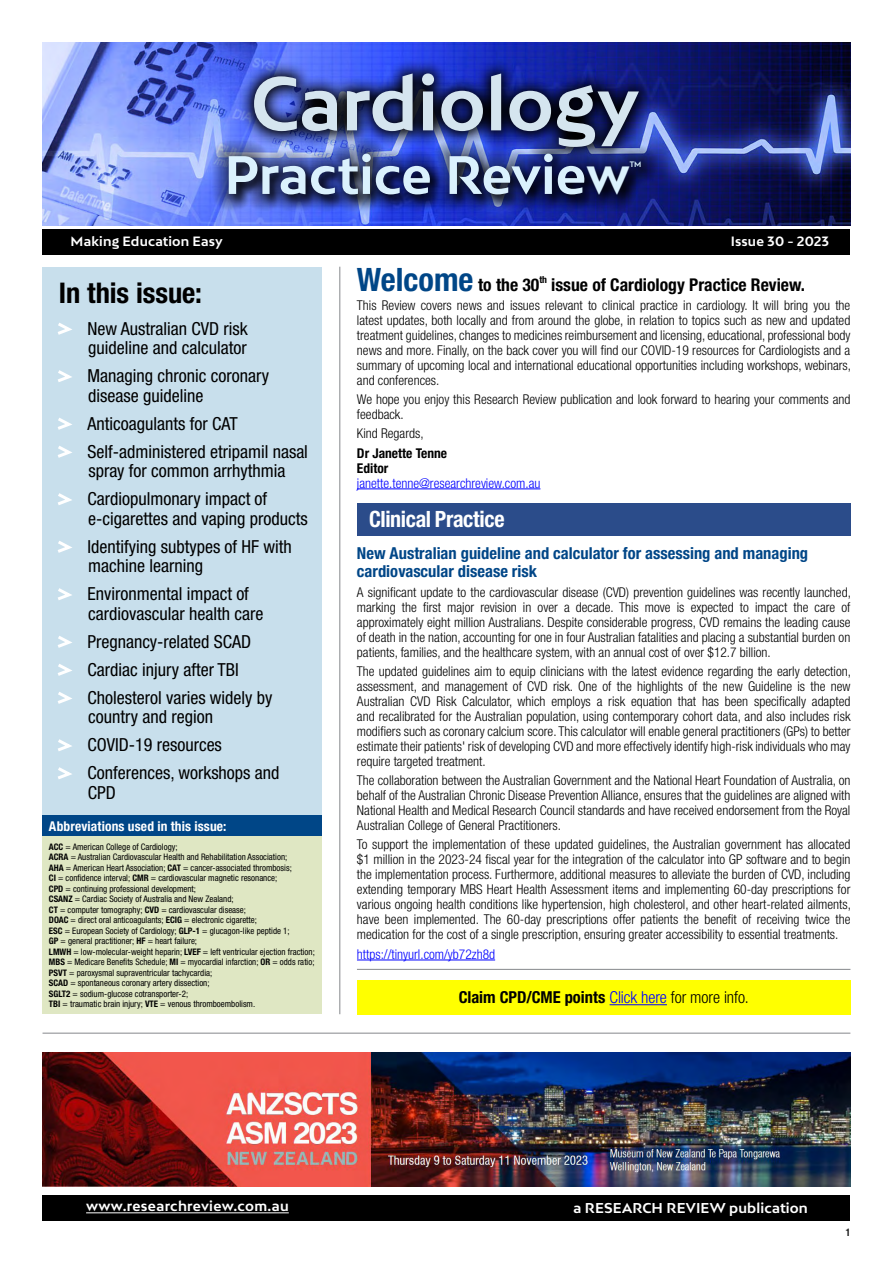
<style>
.page{position:relative;width:893px;height:1263px;background:#fff}
.page>*{position:absolute;margin:0;border:0;box-sizing:border-box;transform-origin:0 0}
.t1{font:700 72px "Bw Mitga";color:#d5e5ef}
.t2{font:700 51px "Bw Mitga";color:#daf1fd}
.t3{font:700 condensed 28.5px "Helvetica Neue LT Pro";letter-spacing:-.005em;color:#000}
.t4{font:700 condensed 22.5px "Helvetica Neue LT Pro";letter-spacing:-.015em;color:#fff}
.t5{font:condensed 18px/28px "Helvetica Neue LT Pro";color:#000}
.t6{font:700 condensed 17.55px "Helvetica Neue LT Pro";color:#000}
.t7{font:700 condensed 16.5px/18px "Helvetica Neue LT Pro";color:#004687}
.t8{font:700 condensed 16.5px "Helvetica Neue LT Pro";color:#000}
.t9{font:300 condensed 13.5px/15px "Helvetica Neue LT Pro";color:#000;text-align:justify}
.t10{font:300 condensed 13.5px "Helvetica Neue LT Pro";color:#00f}
.t11{font:700 13.5px "Bw Mitga";letter-spacing:.01em;color:#fff}
.t12{font:700 condensed 13.5px "Helvetica Neue LT Pro";letter-spacing:.01em;color:#fff}
.t13{font:700 condensed 13.5px/15px "Helvetica Neue LT Pro";color:#000}
.t14{font:700 12.75px "Bw Mitga";letter-spacing:.01em;color:#fff}
.t15{font:500 condensed 10.5px "Helvetica Neue LT Pro";color:#000}
.t16{font:condensed 9px/10.5px "Helvetica Neue LT Pro";color:#000}
.t17{font:700 7.5px "Bw Mitga";color:#daf1fd;scale:.95 1}
.s1{font-size:32.25px;color:#004687}
.s2{font-weight:700}
.s3{font-weight:300;color:#00f}
.s4{font-weight:300}
</style>
<div class="page">
<div style="left:43px;top:1195px;width:807px;height:25px;background:#000"></div>
<hr style="left:86px;top:1212px;width:203px;height:1px;background:#fff">
<div style="left:43px;top:267px;width:279px;height:548px;background:#c8dfec"></div>
<div style="left:43px;top:815px;width:279px;height:21px;background:#004687"></div>
<div style="left:43px;top:836px;width:279px;height:178px;background:#dfe7c3"></div>
<hr style="left:339px;top:267px;width:1px;height:747px;background:#939598">
<div style="left:43px;top:229px;width:807px;height:25px;background:#000"></div>
<img style="left:43px;top:43px;width:807px;height:183px">
<img style="left:212px;top:137px;width:446px;height:75px">
<img style="left:237px;top:57px;width:418px;height:106px">
<hr style="left:357px;top:488px;width:183px;height:1px;background:#00f">
<hr style="left:357px;top:960px;width:138px;height:1px;background:#00f">
<svg style="left:58px;top:323px;width:14px;height:12px"></svg>
<svg style="left:58px;top:370px;width:14px;height:12px"></svg>
<svg style="left:58px;top:418px;width:14px;height:12px"></svg>
<svg style="left:58px;top:446px;width:14px;height:12px"></svg>
<svg style="left:58px;top:493px;width:14px;height:12px"></svg>
<svg style="left:58px;top:541px;width:14px;height:12px"></svg>
<svg style="left:58px;top:588px;width:14px;height:12px"></svg>
<svg style="left:58px;top:636px;width:14px;height:12px"></svg>
<svg style="left:58px;top:664px;width:14px;height:12px"></svg>
<svg style="left:58px;top:692px;width:14px;height:12px"></svg>
<svg style="left:58px;top:739px;width:14px;height:12px"></svg>
<svg style="left:58px;top:767px;width:14px;height:12px"></svg>
<div style="left:357px;top:980px;width:493px;height:34px;background:#ff0"></div>
<hr style="left:610px;top:1004px;width:57px;height:1px;background:#00f">
<div style="left:357px;top:503px;width:493px;height:32px;background:#2b4c8a"></div>
<hr style="left:43px;top:1032px;width:807px;height:2px;background:#939598">
<hr style="left:357px;top:969px;width:493px;height:1px;background:#939598">
<img style="left:43px;top:1052px;width:807px;height:135px">
<h1 class="t1" style="left:251px;top:56px;width:390px">Cardiology</h1>
<h2 class="t2" style="left:224px;top:141px;width:407px">Practice Review</h2>
<p class="t17" style="left:630px;top:159px;width:14px">TM</p>
<p class="t14" style="left:71px;top:233px;width:154px">Making Education Easy</p>
<p class="t14" style="left:731px;top:233px;width:100px">Issue 30 - 2023</p>
<p class="t6" style="left:357px;top:274px;width:450px"><span class="s1">Welcome</span> to the 30<sup>th</sup> issue of Cardiology Practice Review.</p>
<p class="t9" style="left:357px;top:297px;width:496px">This Review covers news and issues relevant to clinical practice in cardiology. It will bring you the latest updates, both locally and from around the globe, in relation to topics such as new and updated treatment guidelines, changes to medicines reimbursement and licensing, educational, professional body news and more. Finally, on the back cover you will find our COVID-19 resources for Cardiologists and a summary of upcoming local and international educational opportunities including workshops, webinars, and conferences.</p>
<p class="t9" style="left:357px;top:392px;width:495px">We hope you enjoy this Research Review publication and look forward to hearing your comments and feedback.</p>
<p class="t9" style="left:357px;top:426px;width:68px">Kind Regards,</p>
<p class="t13" style="left:357px;top:445px;width:92px">Dr Janette Tenne<br>Editor</p>
<p class="t10" style="left:357px;top:475px;width:185px">janette.tenne@researchreview.com.au</p>
<h3 class="t3" style="left:59px;top:276px;width:144px">In this issue:</h3>
<h3 class="t5" style="left:87px;top:319px;width:162px;line-height:19.5px">New Australian CVD risk guideline and calculator</h3>
<h3 class="t5" style="left:87px;top:366px;width:183px;line-height:19.5px">Managing chronic coronary disease guideline</h3>
<h3 class="t5" style="left:87px;top:409px;width:222px">Anticoagulants for CAT<br>Self-administered etripamil nasal</h3>
<h3 class="t5" style="left:87px;top:457px;width:200px">spray for common arrhythmia<br>Cardiopulmonary impact of</h3>
<h3 class="t5" style="left:87px;top:504px;width:222px">e-cigarettes and vaping products<br>Identifying subtypes of HF with</h3>
<h3 class="t5" style="left:87px;top:552px;width:163px">machine learning<br>Environmental impact of</h3>
<h3 class="t5" style="left:87px;top:599px;width:187px">cardiovascular health care<br>Pregnancy-related SCAD<br>Cardiac injury after TBI<br>Cholesterol varies widely by</h3>
<h3 class="t5" style="left:87px;top:703px;width:194px">country and region<br>COVID-19 resources<br>Conferences, workshops and</h3>
<h3 class="t5" style="left:88px;top:778px;width:30px">CPD</h3>
<h3 class="t4" style="left:369px;top:506px;width:137px">Clinical Practice</h3>
<p class="t7" style="left:357px;top:544px;width:453px">New Australian guideline and calculator for assessing and managing cardiovascular disease risk</p>
<p class="t9" style="left:357px;top:584px;width:495px">A significant update to the cardiovascular disease (CVD) prevention guidelines was recently launched, marking the first major revision in over a decade. This move is expected to impact the care of approximately eight million Australians. Despite considerable progress, CVD remains the leading cause of death in the nation, accounting for one in four Australian fatalities and placing a substantial burden on patients, families, and the healthcare system, with an annual cost of over $12.7 billion.</p>
<p class="t9" style="left:357px;top:663px;width:496px">The updated guidelines aim to equip clinicians with the latest evidence regarding the early detection, assessment, and management of CVD risk. One of the highlights of the new Guideline is the new Australian CVD Risk Calculator, which employs a risk equation that has been specifically adapted and recalibrated for the Australian population, using contemporary cohort data, and also includes risk modifiers such as coronary calcium score. This calculator will enable general practitioners (GPs) to better estimate their patients' risk of developing CVD and more effectively identify high-risk individuals who may require targeted treatment.</p>
<p class="t9" style="left:357px;top:773px;width:495px">The collaboration between the Australian Government and the National Heart Foundation of Australia, on behalf of the Australian Chronic Disease Prevention Alliance, ensures that the guidelines are aligned with National Health and Medical Research Council standards and have received endorsement from the Royal Australian College of General Practitioners.</p>
<p class="t9" style="left:357px;top:837px;width:495px">To support the implementation of these updated guidelines, the Australian government has allocated $1 million in the 2023-24 fiscal year for the integration of the calculator into GP software and to begin the implementation process. Furthermore, additional measures to alleviate the burden of CVD, including extending temporary MBS Heart Health Assessment items and implementing 60-day prescriptions for various ongoing health conditions like hypertension, high cholesterol, and other heart-related ailments, have been implemented. The 60-day prescriptions offer patients the benefit of receiving twice the medication for the cost of a single prescription, ensuring greater accessibility to essential treatments.</p>
<p class="t10" style="left:357px;top:946px;width:140px">https://tinyurl.com/yb72zh8d</p>
<p class="t12" style="left:49px;top:818px;width:179px">Abbreviations used in this issue:</p>
<p class="t16" style="left:49px;top:841px;width:267px"><span class="s2">ACC</span> = American College of Cardiology;<br><span class="s2">ACRA</span> = Australian Cardiovascular Health and Rehabilitation Association;<br><span class="s2">AHA</span> = American Heart Association; <span class="s2">CAT</span> = cancer-associated thrombosis;<br><span class="s2">CI</span> = confidence interval; <span class="s2">CMR</span> = cardiovascular magnetic resonance;<br><span class="s2">CPD</span> = continuing professional development;<br><span class="s2">CSANZ</span> = Cardiac Society of Australia and New Zealand;<br><span class="s2">CT</span> = computer tomography; <span class="s2">CVD</span> = cardiovascular disease;<br><span class="s2">DOAC</span> = direct oral anticoagulants; <span class="s2">ECIG</span> = electronic cigarette;<br><span class="s2">ESC</span> = European Society of Cardiology; <span class="s2">GLP-1</span> = glucagon-like peptide 1;<br><span class="s2">GP</span> = general practitioner; <span class="s2">HF</span> = heart failure;<br><span class="s2">LMWH</span> = low-molecular-weight heparin; <span class="s2">LVEF</span> = left ventricular ejection fraction; <span class="s2">MBS</span> = Medicare Benefits Schedule; <span class="s2">MI</span> = myocardial infarction; <span class="s2">OR</span> = odds ratio; <span class="s2">PSVT</span> = paroxysmal supraventricular tachycardia;<br><span class="s2">SCAD</span> = spontaneous coronary artery dissection;<br><span class="s2">SGLT2</span> = sodium-glucose cotransporter-2;<br><span class="s2">TBI</span> = traumatic brain injury; <span class="s2">VTE</span> = venous thromboembolism.</p>
<p class="t8" style="left:459px;top:987px;width:292px">Claim CPD/CME points <span class="s3">Click here</span> <span class="s4">for more info.</span></p>
<p class="t11" style="left:86px;top:1197px;width:204px">www.researchreview.com.au</p>
<p class="t11" style="left:574px;top:1199px;width:236px">a RESEARCH REVIEW publication</p>
<p class="t15" style="left:845px;top:1226px;width:7px">1</p>
</div>
